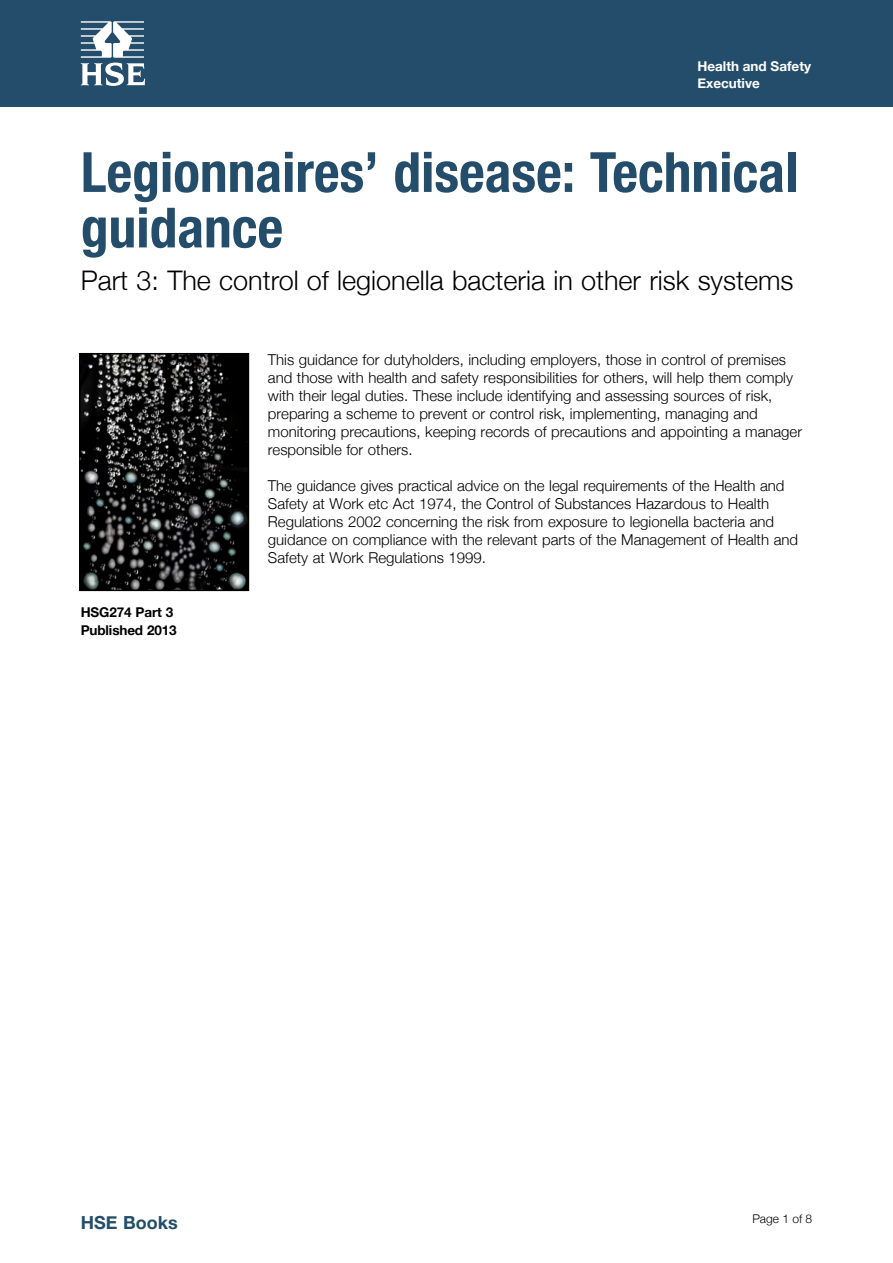
<style>
.page{position:relative;width:893px;height:1263px;background:#fff}
.page>*{position:absolute;margin:0;border:0;box-sizing:border-box;transform-origin:0 0}
.t1{font:700 condensed 55.5px/55.5px "Helvetica Neue";color:#234d6a}
.t2{font:300 27px "Helvetica Neue";color:#000}
.H2__A_head{font:700 18px "Helvetica Neue";color:#234d6a}
.t3{font:300 15px/18px "Helvetica Neue";color:#000}
.Health_and_Safety{font:700 13.5px/16.5px "Helvetica Neue";color:#fff}
.t4{font:700 13.5px/18px "Helvetica Neue";letter-spacing:-.01em;color:#000}
.t5{font:300 12px "Helvetica Neue";color:#000}
</style>
<div class="page">
<div style="left:0;top:0;width:893px;height:106px;background:#234d6a"></div>
<svg style="left:81px;top:21px;width:64px;height:65px"></svg>
<img style="left:82px;top:356px;width:164px;height:232px">
<div style="left:79px;top:353px;width:170px;height:238px;border:2px solid #000"></div>
<h6 class="Health_and_Safety" style="left:697px;top:58px;width:115px">Health and Safety<br>Executive</h6>
<p class="t1" style="left:81px;top:144px;width:719px">Legionnaires’ disease: Technical guidance</p>
<p class="t2" style="left:81px;top:259px;width:714px">Part 3: The control of legionella bacteria in other risk systems</p>
<p class="t4" style="left:81px;top:603px;width:97px">HSG274 Part 3<br>Published 2013</p>
<p class="t3" style="left:268px;top:350px;width:536px">This guidance for dutyholders, including employers, those in control of premises and those with health and safety responsibilities for others, will help them comply with their legal duties. These include identifying and assessing sources of risk, preparing a scheme to prevent or control risk, implementing, managing and monitoring precautions, keeping records of precautions and appointing a manager responsible for others.</p>
<p class="t3" style="left:268px;top:476px;width:532px">The guidance gives practical advice on the legal requirements of the Health and Safety at Work etc Act 1974, the Control of Substances Hazardous to Health Regulations 2002 concerning the risk from exposure to legionella bacteria and guidance on compliance with the relevant parts of the Management of Health and Safety at Work Regulations 1999.</p>
<p class="H2__A_head" style="left:81px;top:1208px;width:98px">HSE Books</p>
<p class="t5" style="left:752px;top:1208px;width:61px">Page 1 of 8</p>
</div>
